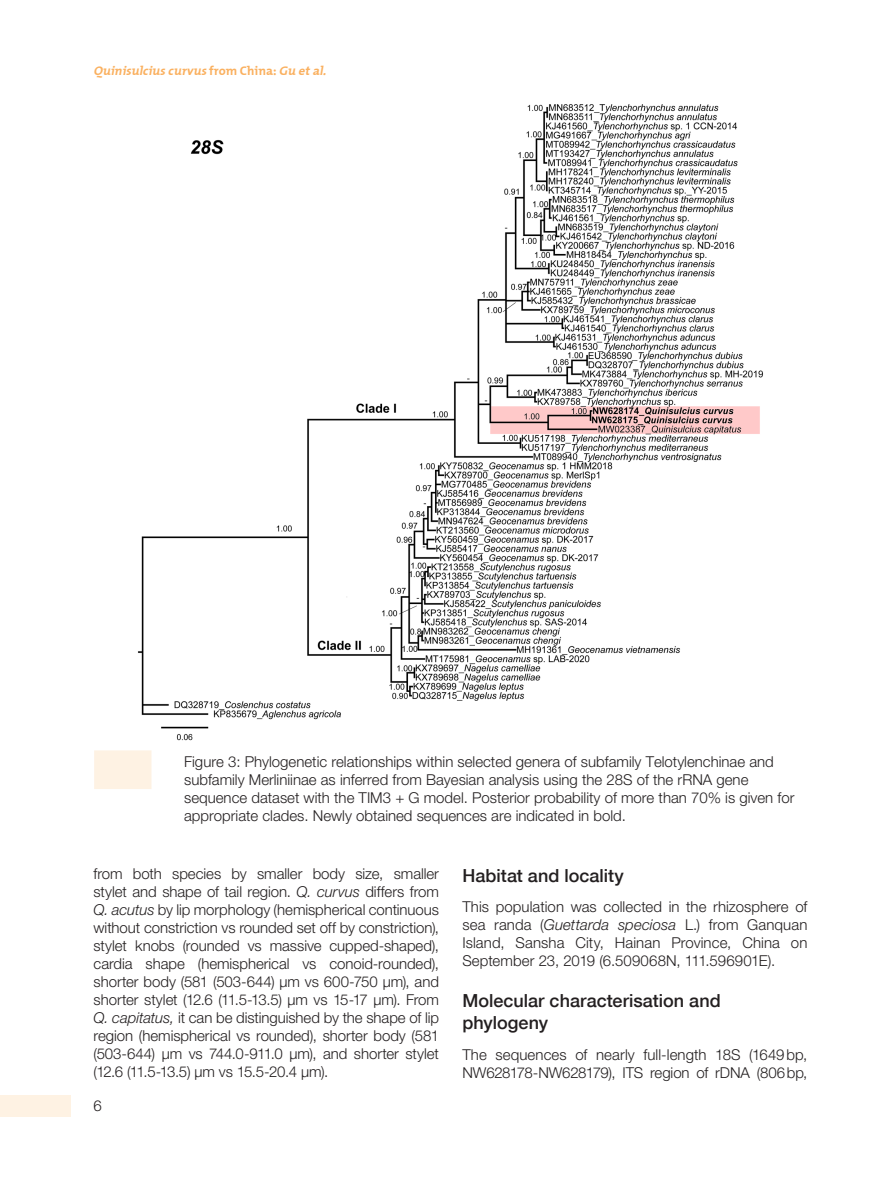
<style>
.page{position:relative;width:893px;height:1178px;background:#fff}
.page>*{position:absolute;margin:0;border:0;box-sizing:border-box;transform-origin:0 0}
.pSec2ttl{font:500 18px/21.6px "Helvetica Neue LT Com";color:#231f20}
.pPara{font:300 15px/18px "Helvetica Neue LT Pro";letter-spacing:-.005em;color:#231f20;text-align:justify}
.pfigure_caption2{font:300 15px/18px "Helvetica Neue LT Pro";color:#231f20}
.pFirstpara{font:300 15px/18px "Helvetica Neue LT Pro";letter-spacing:.005em;color:#231f20;text-align:justify}
.t1{font:italic 700 12.75px "The Mix Plain";color:#fab05f}
.s1{font-style:normal}
.s2{font-family:"Helvetica Neue LT Std";font-style:italic}
</style>
<div class="page">
<div style="left:0;top:1095px;width:70px;height:21px;background:#fef2e3"></div>
<img style="left:138px;top:104px;width:625px;height:637px">
<div style="left:94px;top:750px;width:57px;height:39px;background:#fef2e3"></div>
<p class="t1" style="left:94px;top:60px;width:238px">Quinisulciuscurvus<span class="s1">f r o m C h i n a :</span> Gu etal.</p>
<p class="pfigure_caption2" style="left:184px;top:752px;width:612px">Figure 3: Phylogenetic relationships within selected genera of subfamily Telotylenchinae and subfamily Merliniinae as inferred from Bayesian analysis using the 28S of the rRNA gene sequence dataset with the TIM3 + G model. Posterior probability of more than 70% is given for appropriate clades. Newly obtained sequences are indicated in bold.</p>
<p class="pPara" style="left:94px;top:865px;width:347px">from both species by smaller body size, smaller stylet and shape of tail region. <span class="s2">Q. curvus</span> differs from <span class="s2">Q. acutus</span> by lip morphology (hemispherical continuous without constriction vs rounded set off by constriction), stylet knobs (rounded vs massive cupped-shaped), cardia shape (hemispherical vs conoid-rounded), shorter body (581 (503-644) µm vs 600-750 µm), and shorter stylet (12.6 (11.5-13.5) µm vs 15-17 µm). From <span class="s2">Q. capitatus,</span> it can be distinguished by the shape of lip region (hemispherical vs rounded), shorter body (581 (503-644) µm vs 744.0-911.0 µm), and shorter stylet (12.6 (11.5-13.5) µm vs 15.5-20.4 µm).</p>
<p class="pSec2ttl" style="left:462px;top:864px;width:163px">Habitat and locality</p>
<p class="pFirstpara" style="left:462px;top:898px;width:347px">This population was collected in the rhizosphere of sea randa (<span class="s2">Guettarda speciosa</span> L.) from Ganquan Island, Sansha City, Hainan Province, China on September 23, 2019 (6.509068N, 111.596901E).</p>
<p class="pSec2ttl" style="left:462px;top:990px;width:260px">Molecular characterisation and phylogeny</p>
<p class="pFirstpara" style="left:462px;top:1045px;width:347px">The sequences of nearly full-length 18S (1649bp,<br>NW628178-NW628179), ITS region of rDNA (806bp,</p>
<p class="pPara" style="left:94px;top:1096px;width:10px">6</p>
</div>
